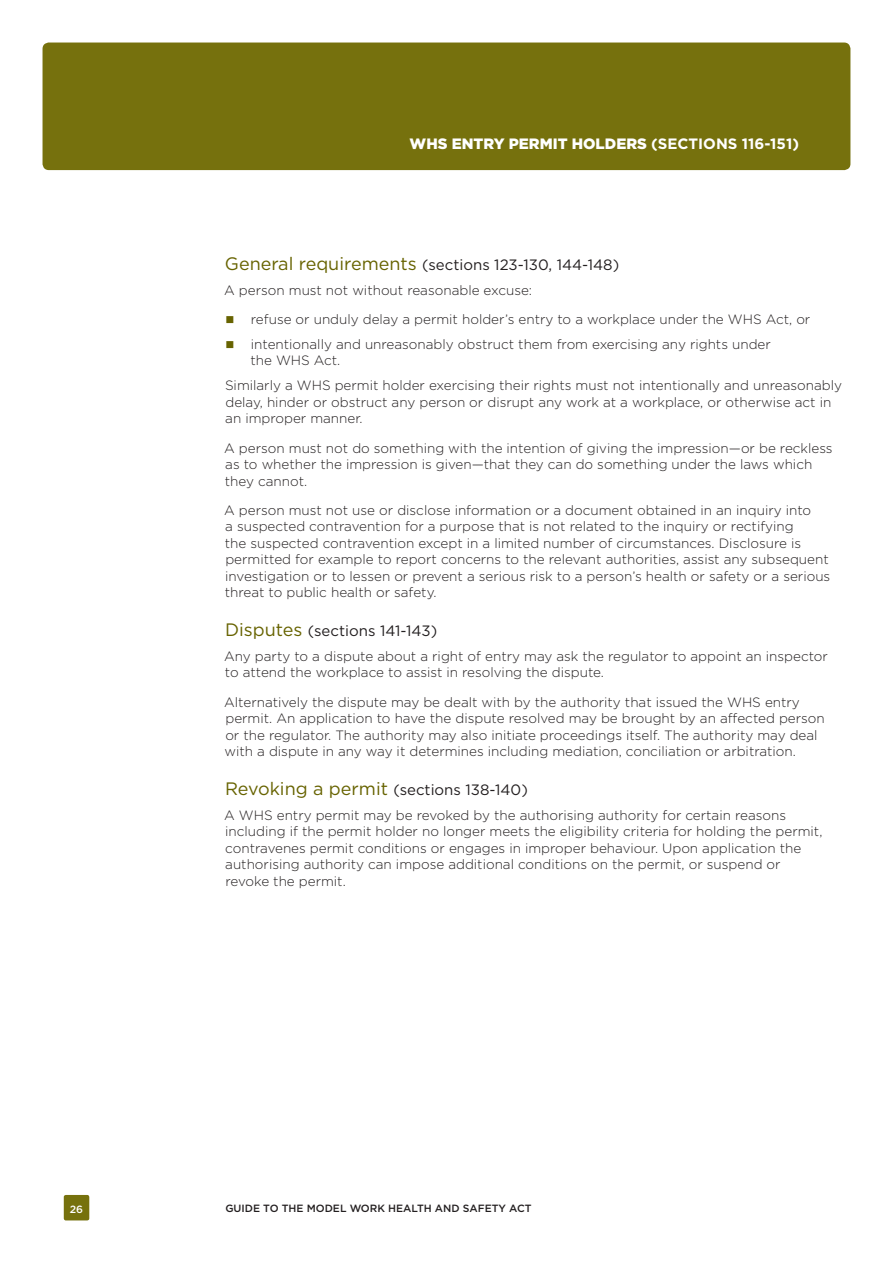
<style>
.page{position:relative;width:893px;height:1263px;background:#fff}
.page>*{position:absolute;margin:0;border:0;box-sizing:border-box;transform-origin:0 0}
.Header_2_2{font:15px "Gotham";color:#231f20}
.t1{font:900 15px "Gotham";color:#fff}
.Body_copy{font:300 13.5px/16.5px "Gotham";color:#231f20}
.t2{font:500 10.5px "Gotham";color:#231f20}
.t3{font:500 10.5px "Gotham";color:#fff}
.s1{font-weight:700}
.s2{font-size:18px;color:#676300}
</style>
<div class="page">
<div style="left:43px;top:43px;width:807px;height:127px;background:#76710d;border-radius:6px"></div>
<div style="left:64px;top:1195px;width:25px;height:25px;background:#76710d;border-radius:2px"></div>
<p class="t1" style="left:410px;top:134px;width:391px">WHS ENTRY PERMIT HOLDERS <span class="s1">(SECTIONS 116-151)</span></p>
<p class="Header_2_2" style="left:225px;top:255px;width:396px"><span class="s2">General requirements</span> (sections 123-130, 144-148)</p>
<p class="Body_copy" style="left:224px;top:281px;width:309px">A person must not without reasonable excuse:</p>
<p class="Body_copy" style="left:251px;top:311px;width:561px">refuse or unduly delay a permit holder’s entry to a workplace under the WHS Act, or</p>
<p class="Body_copy" style="left:250px;top:336px;width:522px">intentionally and unreasonably obstruct them from exercising any rights under the WHS Act.</p>
<p class="Body_copy" style="left:225px;top:377px;width:618px">Similarly a WHS permit holder exercising their rights must not intentionally and unreasonably delay, hinder or obstruct any person or disrupt any work at a workplace, or otherwise act in an improper manner.</p>
<p class="Body_copy" style="left:224px;top:439px;width:610px">A person must not do something with the intention of giving the impression—or be reckless as to whether the impression is given—that they can do something under the laws which they cannot.</p>
<p class="Body_copy" style="left:224px;top:502px;width:608px">A person must not use or disclose information or a document obtained in an inquiry into<br>a suspected contravention for a purpose that is not related to the inquiry or rectifying<br>the suspected contravention except in a limited number of circumstances. Disclosure is permitted for example to report concerns to the relevant authorities, assist any subsequent investigation or to lessen or prevent a serious risk to a person’s health or safety or a serious threat to public health or safety.</p>
<p class="Header_2_2" style="left:225px;top:622px;width:214px"><span class="s2">Disputes</span> (sections 141-143)</p>
<p class="Body_copy" style="left:224px;top:648px;width:605px">Any party to a dispute about a right of entry may ask the regulator to appoint an inspector to attend the workplace to assist in resolving the dispute.</p>
<p class="Body_copy" style="left:224px;top:694px;width:602px">Alternatively the dispute may be dealt with by the authority that issued the WHS entry permit. An application to have the dispute resolved may be brought by an affected person or the regulator. The authority may also initiate proceedings itself. The authority may deal with a dispute in any way it determines including mediation, conciliation or arbitration.</p>
<p class="Header_2_2" style="left:225px;top:780px;width:304px"><span class="s2">Revoking a permit</span> (sections 138-140)</p>
<p class="Body_copy" style="left:224px;top:807px;width:600px">A WHS entry permit may be revoked by the authorising authority for certain reasons including if the permit holder no longer meets the eligibility criteria for holding the permit, contravenes permit conditions or engages in improper behaviour. Upon application the authorising authority can impose additional conditions on the permit, or suspend or revoke the permit.</p>
<p class="t3" style="left:70px;top:1202px;width:15px">26</p>
<p class="t2" style="left:225px;top:1202px;width:308px">GUIDE TO THE MODEL WORK HEALTH AND SAFETY ACT</p>
</div>
